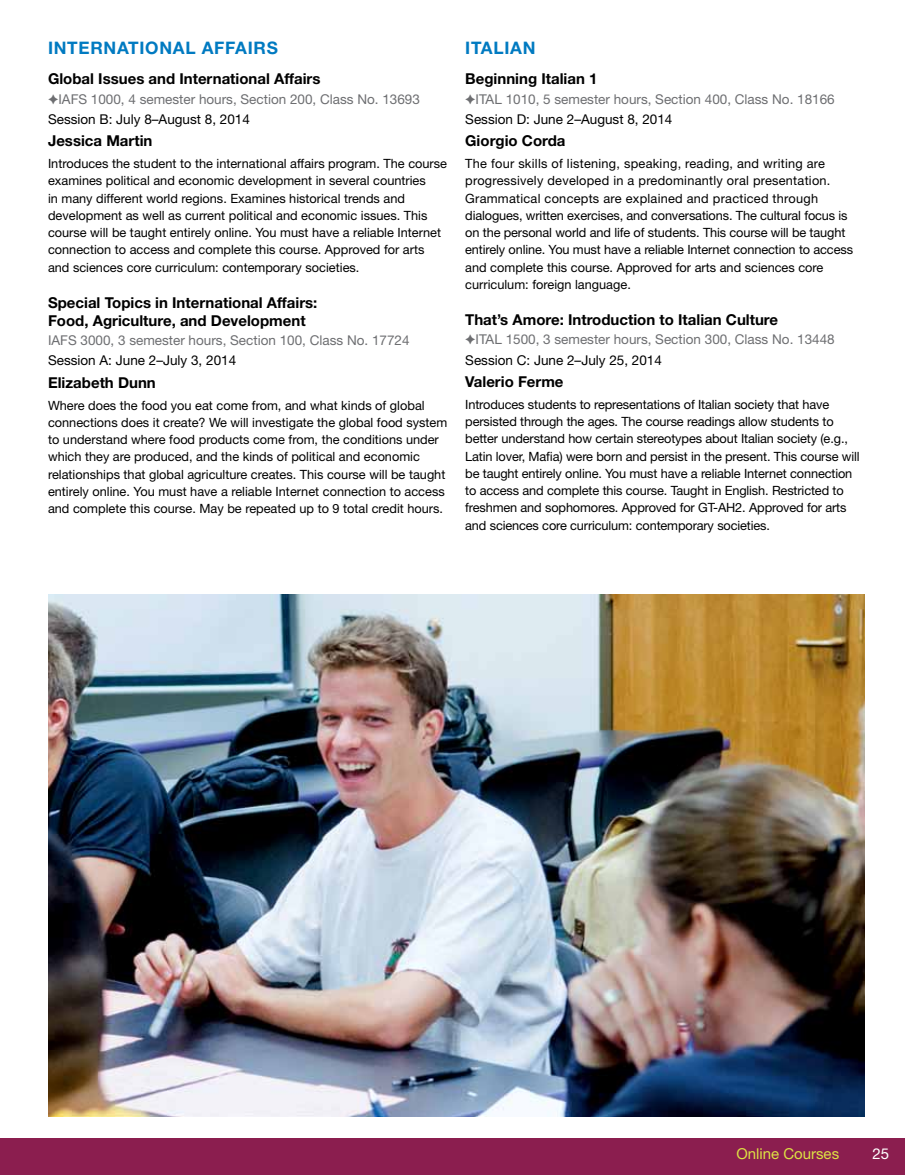
<style>
.page{position:relative;width:905px;height:1175px;background:#fff}
.page>*{position:absolute;margin:0;border:0;box-sizing:border-box;transform-origin:0 0}
.t1{font:700 17.25px "Helvetica Neue";letter-spacing:.04em;color:#007ac1}
.t2{font:700 15px/18px "Helvetica Neue";color:#000}
.t3{font:15px "Helvetica Neue";color:#dde243}
.t4{font:15px "Helvetica Neue";color:#fff}
.t5{font:13.5px/20.2px "Helvetica Neue";color:#6d6e71}
.t6{font:13.5px "Helvetica Neue";color:#000}
.t7{font:12.75px/17.2px "Helvetica Neue";color:#000}
.s1{color:#000}
</style>
<div class="page">
<div style="left:0;top:1138px;width:904px;height:36px;background:#8b1e4f"></div>
<img style="left:48px;top:594px;width:816px;height:522px">
<h1 class="t1" style="left:48px;top:37px;width:166px">International Aff</h1>
<h1 class="t1" style="left:235px;top:37px;width:24px">airs</h1>
<p class="t2" style="left:48px;top:69px;width:274px">Global Issues and International Affairs</p>
<p class="t5" style="left:48px;top:88px;width:373px">✦IAFS 1000, 4 semester hours, Section 200, Class No. 13693<br><span class="s1">Session B: July 8–August 8, 2014</span></p>
<p class="t2" style="left:48px;top:132px;width:106px">Jessica Martin</p>
<p class="t7" style="left:48px;top:155px;width:400px">Introduces the student to the international affairs program. The course examines political and economic development in several countries<br>in many different world regions. Examines historical trends and development as well as current political and economic issues. This course will be taught entirely online. You must have a reliable Internet connection to access and complete this course. Approved for arts and sciences core curriculum: contemporary societies.</p>
<p class="t2" style="left:48px;top:293px;width:271px">Special Topics in International Affairs:<br>Food, Agriculture, and Development</p>
<p class="t5" style="left:48px;top:330px;width:363px">IAFS 3000, 3 semester hours, Section 100, Class No. 17724</p>
<p class="t6" style="left:48px;top:352px;width:190px">Session A: June 2–July 3, 2014</p>
<p class="t2" style="left:48px;top:373px;width:109px">Elizabeth Dunn</p>
<p class="t7" style="left:48px;top:396px;width:401px">Where does the food you eat come from, and what kinds of global connections does it create? We will investigate the global food system to understand where food products come from, the conditions under which they are produced, and the kinds of political and economic relationships that global agriculture creates. This course will be taught entirely online. You must have a reliable Internet connection to access and complete this course. May be repeated up to 9 total credit hours.</p>
<h1 class="t1" style="left:465px;top:37px;width:72px">Italian</h1>
<p class="t2" style="left:465px;top:69px;width:134px">Beginning Italian 1</p>
<p class="t5" style="left:465px;top:88px;width:371px">✦ITAL 1010, 5 semester hours, Section 400, Class No. 18166<br><span class="s1">Session D: June 2–August 8, 2014</span></p>
<p class="t2" style="left:465px;top:132px;width:102px">Giorgio Corda</p>
<p class="t7" style="left:465px;top:155px;width:389px">The four skills of listening, speaking, reading, and writing are progressively developed in a predominantly oral presentation.<br>Grammatical concepts are explained and practiced through dialogues, written exercises, and conversations. The cultural focus is on the personal world and life of students. This course will be taught entirely online. You must have a reliable Internet connection to access and complete this course. Approved for arts and sciences core curriculum: foreign language.</p>
<p class="t2" style="left:465px;top:310px;width:314px">That’s Amore: Introduction to Italian Culture</p>
<p class="t5" style="left:465px;top:329px;width:371px">✦ITAL 1500, 3 semester hours, Section 300, Class No. 13448<br><span class="s1">Session C: June 2–July 25, 2014</span></p>
<p class="t2" style="left:465px;top:372px;width:100px">Valerio Ferme</p>
<p class="t7" style="left:465px;top:395px;width:396px">Introduces students to representations of Italian society that have persisted through the ages. The course readings allow students to better understand how certain stereotypes about Italian society (e.g., Latin lover, Mafia) were born and persist in the present. This course will be taught entirely online. You must have a reliable Internet connection to access and complete this course. Taught in English. Restricted to freshmen and sophomores. Approved for GT-AH2. Approved for arts and sciences core curriculum: contemporary societies.</p>
<p class="t3" style="left:736px;top:1145px;width:104px">Online Courses</p>
<p class="t4" style="left:872px;top:1145px;width:18px">25</p>
</div>
